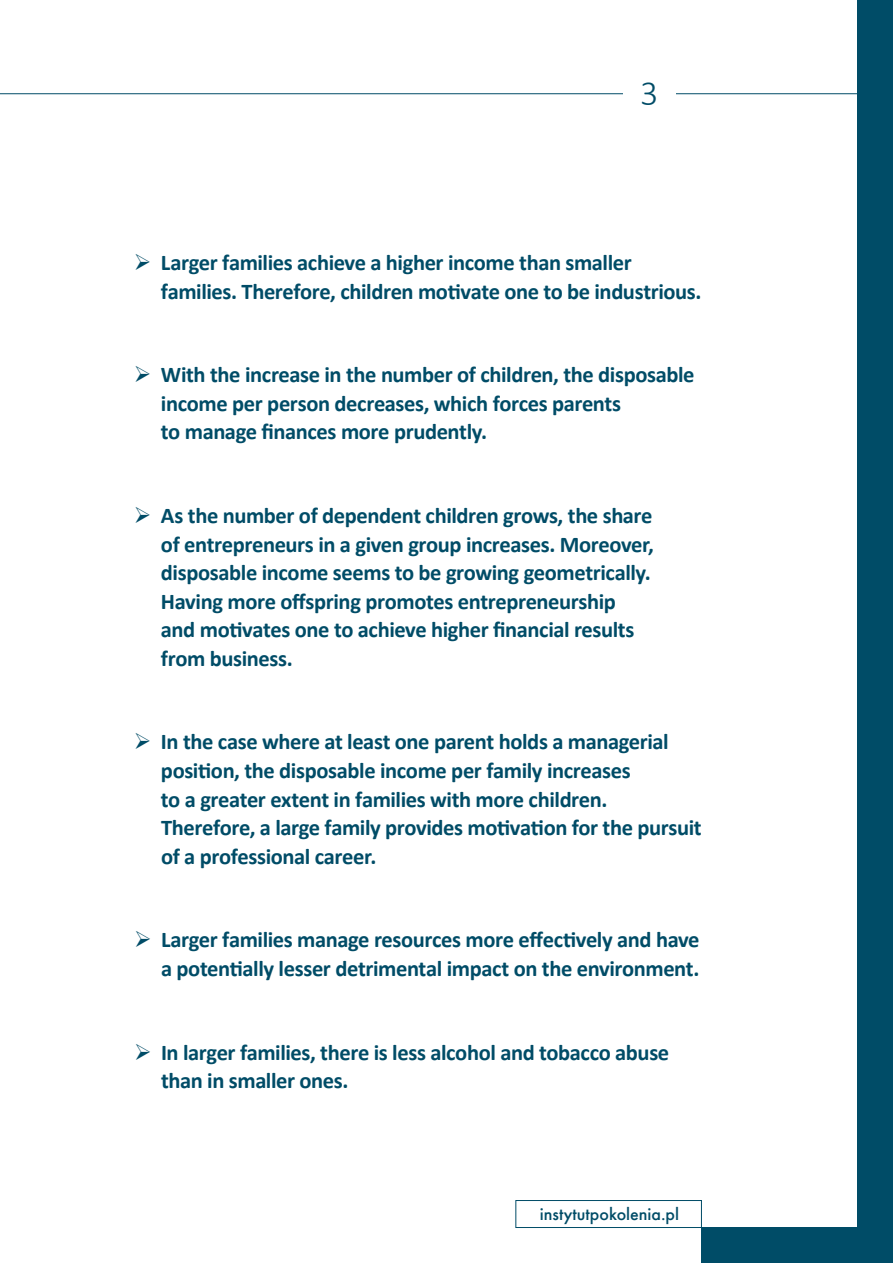
<style>
.page{position:relative;width:893px;height:1263px;background:#fff}
.page>*{position:absolute;margin:0;border:0;box-sizing:border-box;transform-origin:0 0}
.t1{font:300 36px "Calibri";color:#004c67}
.t2{font:700 22.5px/28.5px "Calibri";letter-spacing:-.02em;color:#004c67}
.t3{font:500 18px "Futura PT";color:#004c67}
</style>
<div class="page">
<div style="left:857px;top:0;width:36px;height:1263px;background:#004c67"></div>
<div style="left:702px;top:1227px;width:191px;height:36px;background:#004c67"></div>
<hr style="left:0;top:93px;width:893px;height:1px;background:#004c67">
<div style="left:623px;top:64px;width:52px;height:56px;background:#fff"></div>
<div style="left:516px;top:1200px;width:186px;height:28px;border:1px solid #004c67"></div>
<h1 class="t1" style="left:640px;top:70px;width:20px">3</h1>
<p class="t2" style="left:161px;top:248px;width:542px">Larger families achieve a higher income than smaller families. Therefore, children motivate one to be industrious.</p>
<p class="t2" style="left:161px;top:360px;width:535px">With the increase in the number of children, the disposable income per person decreases, which forces parents<br>to manage finances more prudently.</p>
<p class="t2" style="left:161px;top:501px;width:494px">As the number of dependent children grows, the share of entrepreneurs in a given group increases. Moreover, disposable income seems to be growing geometrically.<br>Having more offspring promotes entrepreneurship and motivates one to achieve higher financial results from business.</p>
<p class="t2" style="left:161px;top:727px;width:542px">In the case where at least one parent holds a managerial position, the disposable income per family increases<br>to a greater extent in families with more children.<br>Therefore, a large family provides motivation for the pursuit of a professional career.</p>
<p class="t2" style="left:161px;top:925px;width:540px">Larger families manage resources more effectively and have a potentially lesser detrimental impact on the environment.</p>
<p class="t2" style="left:161px;top:1037px;width:510px">In larger families, there is less alcohol and tobacco abuse than in smaller ones.</p>
<p class="t3" style="left:540px;top:1203px;width:141px">instytutpokolenia.pl</p>
</div>
